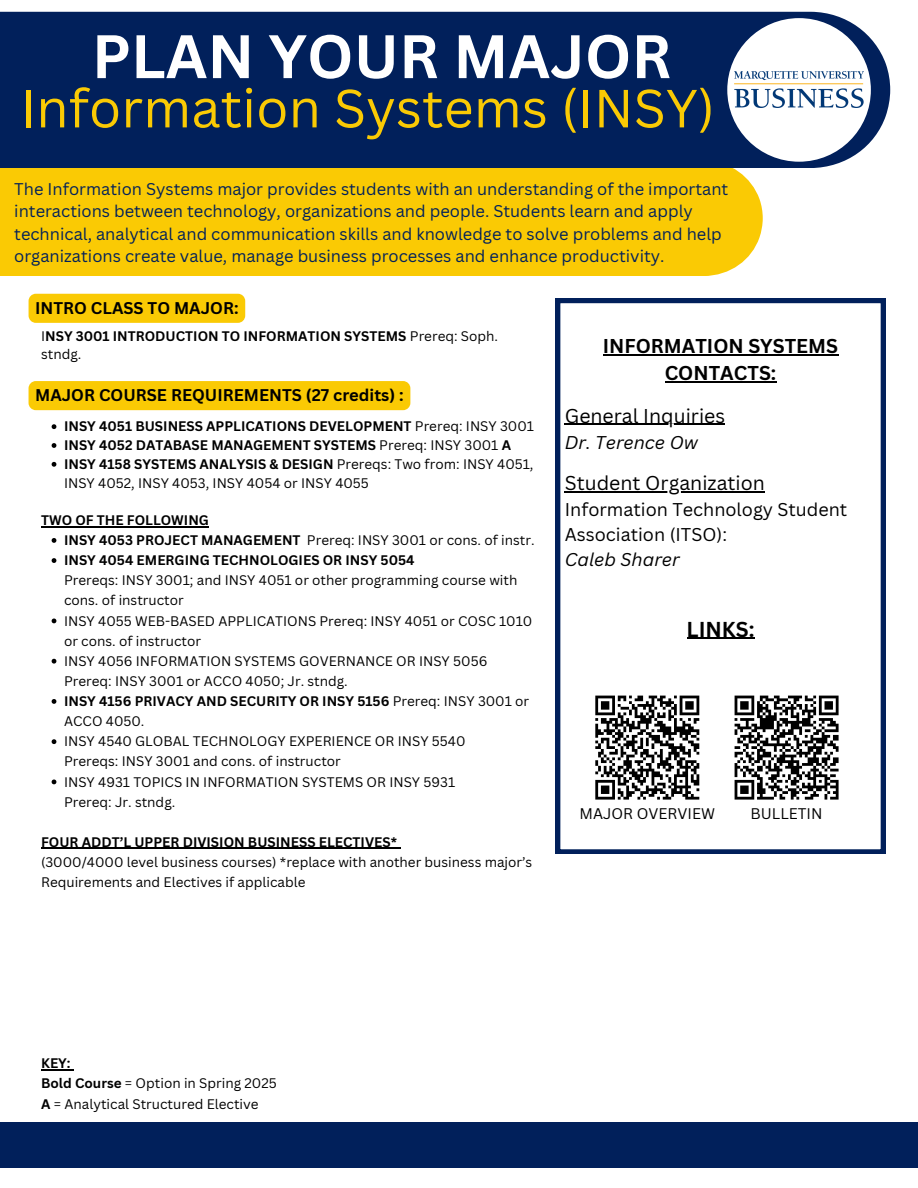
<style>
.page{position:relative;width:918px;height:1188px;background:#fff}
.page>*{position:absolute;margin:0;border:0;box-sizing:border-box;transform-origin:0 0}
.t1{font:700 60px "Canva Sans";color:#fff}
.t2{font:52.5px "Canva Sans";color:#faca04}
.t3{font:700 21px "Canva Sans";color:#000}
.t4{font:19.5px "Canva Sans";color:#000}
.t5{font:700 19.5px/27px "Canva Sans";color:#000;text-align:center}
.t6{font:18px/24.8px "Canva Sans";color:#000}
.t7{font:italic 18px "Canva Sans";color:#000}
.t8{font:16.5px/22.5px "Canva Sans";color:#01205b}
.t9{font:700 16.5px "Canva Sans";color:#000}
.t10{font:15px "Canva Sans";color:#000}
.t11{font:13.5px/20.1px "Canva Sans";color:#000}
.t12{font:700 13.5px/20.1px "Canva Sans";color:#000}
.s1{font-weight:400}
.s2{font-weight:700}
</style>
<div class="page">
<div style="left:0;top:168px;width:763px;height:108px;background:#faca04"></div>
<div style="left:0;top:12px;width:890px;height:156px;background:#01205b"></div>
<div style="left:727px;top:18px;width:144px;height:144px;background:#fff;border-radius:50%"></div>
<img style="left:735px;top:72px;width:128px;height:36px">
<svg style="left:556px;top:299px;width:329px;height:554px"></svg>
<hr style="left:603px;top:354px;width:235px;height:1px;background:#000">
<hr style="left:665px;top:381px;width:111px;height:1px;background:#000">
<hr style="left:565px;top:424px;width:160px;height:1px;background:#000">
<hr style="left:565px;top:491px;width:200px;height:2px;background:#000">
<hr style="left:687px;top:638px;width:67px;height:1px;background:#000">
<div style="left:590px;top:690px;width:115px;height:115px;background:#fff"></div>
<svg style="left:595px;top:695px;width:105px;height:105px"></svg>
<div style="left:729px;top:690px;width:115px;height:115px;background:#fff"></div>
<svg style="left:734px;top:695px;width:105px;height:105px"></svg>
<div style="left:0;top:1122px;width:918px;height:45px;background:#01205b"></div>
<div style="left:29px;top:381px;width:381px;height:29px;background:#faca04;border-radius:7px"></div>
<svg style="left:52px;top:424px;width:4px;height:5px"></svg>
<svg style="left:52px;top:443px;width:4px;height:5px"></svg>
<svg style="left:52px;top:462px;width:4px;height:5px"></svg>
<hr style="left:41px;top:526px;width:168px;height:2px;background:#000">
<svg style="left:52px;top:538px;width:4px;height:5px"></svg>
<svg style="left:52px;top:558px;width:4px;height:5px"></svg>
<svg style="left:52px;top:619px;width:4px;height:4px"></svg>
<svg style="left:52px;top:659px;width:4px;height:5px"></svg>
<svg style="left:52px;top:699px;width:4px;height:5px"></svg>
<svg style="left:52px;top:739px;width:4px;height:5px"></svg>
<svg style="left:52px;top:780px;width:4px;height:4px"></svg>
<hr style="left:49px;top:848px;width:348px;height:1px;background:#000">
<hr style="left:41px;top:1069px;width:30px;height:1px;background:#000">
<div style="left:29px;top:294px;width:216px;height:29px;background:#faca04;border-radius:7px"></div>
<h6 class="t1" style="left:92px;top:14px;width:581px">PLAN YOUR MAJOR</h6>
<p class="t2" style="left:20px;top:71px;width:696px">Information Systems (INSY)</p>
<p class="t8" style="left:14px;top:177px;width:716px">The Information Systems major provides students with an understanding of the important interactions between technology, organizations and people. Students learn and apply technical, analytical and communication skills and knowledge to solve problems and help organizations create value, manage business processes and enhance productivity.</p>
<p class="t9" style="left:35px;top:296px;width:205px">INTRO CLASS TO MAJOR:</p>
<p class="t12" style="left:41px;top:327px;width:459px;line-height:18px"><span class="s1">I</span>NSY 3001 INTRODUCTION TO INFORMATION SYSTEMS <span class="s1">Prereq: Soph. stndg.</span></p>
<p class="t9" style="left:35px;top:384px;width:370px">MAJOR COURSE REQUIREMENTS (27 credits) :</p>
<p class="t12" style="left:64px;top:416px;width:472px">INSY 4051 BUSINESS APPLICATIONS DEVELOPMENT <span class="s1">Prereq: INSY 3001</span></p>
<p class="t12" style="left:64px;top:435px;width:449px">INSY 4052 DATABASE MANAGEMENT SYSTEMS <span class="s1">Prereq: INSY 3001</span> A</p>
<p class="t11" style="left:64px;top:454px;width:471px;line-height:18.8px"><span class="s2">INSY 4158 SYSTEMS ANALYSIS &amp; DESIGN</span> Prereqs: Two from: INSY 4051,<br>INSY 4052, INSY 4053, INSY 4054 or INSY 4055</p>
<p class="t12" style="left:41px;top:510px;width:169px">TWO OF THE FOLLOWING</p>
<p class="t11" style="left:64px;top:530px;width:472px"><span class="s2">INSY 4053 PROJECT MANAGEMENT</span> Prereq: INSY 3001 or cons. of instr.</p>
<p class="t11" style="left:64px;top:550px;width:455px"><span class="s2">INSY 4054 EMERGING TECHNOLOGIES OR INSY 5054<br></span>Prereqs: INSY 3001; and INSY 4051 or other programming course with cons. of instructor</p>
<p class="t11" style="left:64px;top:610px;width:470px">INSY 4055 WEB-BASED APPLICATIONS Prereq: INSY 4051 or COSC 1010 or cons. of instructor</p>
<p class="t11" style="left:64px;top:650px;width:425px">INSY 4056 INFORMATION SYSTEMS GOVERNANCE OR INSY 5056<br>Prereq: INSY 3001 or ACCO 4050; Jr. stndg.</p>
<p class="t12" style="left:64px;top:691px;width:467px">INSY 4156 PRIVACY AND SECURITY OR INSY 5156 <span class="s1">Prereq: INSY 3001 or<br>ACCO 4050.</span></p>
<p class="t11" style="left:64px;top:731px;width:403px">INSY 4540 GLOBAL TECHNOLOGY EXPERIENCE OR INSY 5540<br>Prereqs: INSY 3001 and cons. of instructor</p>
<p class="t11" style="left:64px;top:771px;width:393px">INSY 4931 TOPICS IN INFORMATION SYSTEMS OR INSY 5931<br>Prereq: Jr. stndg.</p>
<h3 class="t12" style="left:41px;top:832px;width:357px">FOUR ADDT’L UPPER DIVISION BUSINESS ELECTIVES*</h3>
<h4 class="t11" style="left:41px;top:852px;width:493px">(3000/4000 level business courses) *replace with another business major’s<br>Requirements and Electives if applicable</h4>
<h2 class="t5" style="left:603px;top:332px;width:237px">INFORMATION SYSTEMS<br>CONTACTS:</h2>
<p class="t4" style="left:565px;top:402px;width:162px">General Inquiries</p>
<p class="t7" style="left:565px;top:429px;width:135px">Dr. Terence Ow</p>
<p class="t4" style="left:565px;top:469px;width:202px">Student Organization</p>
<h5 class="t6" style="left:565px;top:497px;width:284px">Information Technology Student<br>Association (ITSO):</h5>
<p class="t7" style="left:565px;top:546px;width:116px">Caleb Sharer</p>
<p class="t3" style="left:687px;top:614px;width:69px">LINKS:</p>
<p class="t10" style="left:580px;top:803px;width:137px">MAJOR OVERVIEW</p>
<p class="t10" style="left:751px;top:803px;width:74px">BULLETIN</p>
<p class="t12" style="left:41px;top:1053px;width:31px">KEY:</p>
<p class="t11" style="left:41px;top:1073px;width:237px"><span class="s2">Bold Course</span> = Option in Spring 2025</p>
<p class="t11" style="left:41px;top:1093px;width:219px"><span class="s2">A</span> = Analytical Structured Elective</p>
</div>
